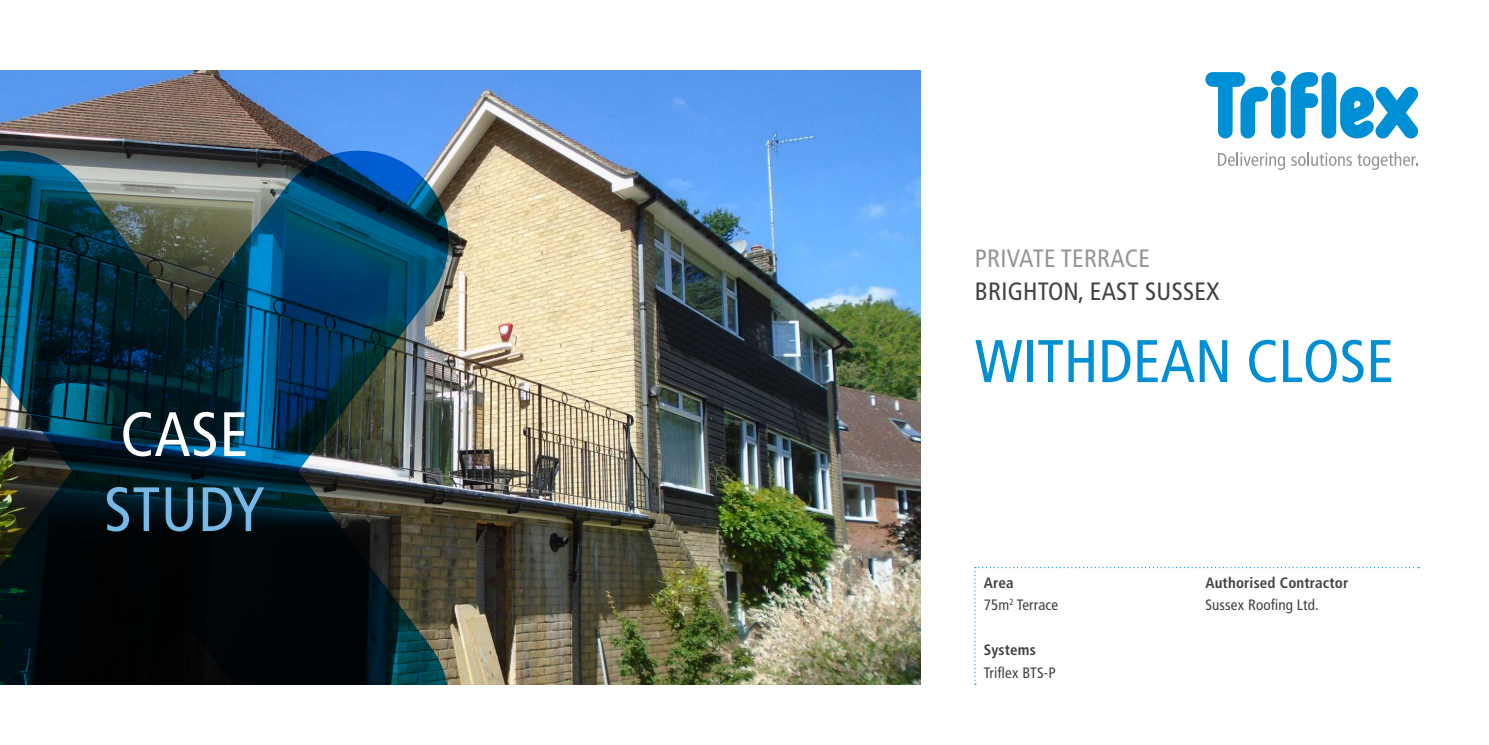
<style>
.page{position:relative;width:1489px;height:745px;background:#fff}
.page>*{position:absolute;margin:0;border:0;box-sizing:border-box;transform-origin:0 0}
.t1{font:condensed 62.5px "Frutiger LT";letter-spacing:.01em;color:#77b9e6}
.t2{font:condensed 62.5px "Frutiger LT";color:#fff}
.Headline{font:condensed 60px "Frutiger LT";color:#008fd5}
.Two-line_Overline{font:condensed 25px "Frutiger LT";letter-spacing:.01em;color:#414042}
.Two-line_Overline-2{font:condensed 25px "Frutiger LT";letter-spacing:.01em;color:#939598}
.Headline-2{font:condensed 15px "Frutiger LT";letter-spacing:.01em;color:#414042}
.Headline-3{font:700 condensed 15px "Frutiger LT";letter-spacing:.01em;color:#414042}
.Paragraph_Style_2{font:condensed 15px "Frutiger LT";letter-spacing:.01em;color:#414042}
.Paragraph_Style_2-2{font:700 condensed 15px "Frutiger LT";letter-spacing:.01em;color:#414042}
</style>
<div class="page">
<svg style="left:1218px;top:152px;width:66px;height:18px"></svg>
<svg style="left:1291px;top:152px;width:60px;height:14px"></svg>
<svg style="left:1357px;top:152px;width:60px;height:18px"></svg>
<svg style="left:1205px;top:72px;width:62px;height:66px"></svg>
<div style="left:1270px;top:87px;width:15px;height:51px;background:#008fd5;border-radius:7px"></div>
<div style="left:1270px;top:71px;width:15px;height:15px;background:#008fd5;border-radius:50%"></div>
<svg style="left:1290px;top:72px;width:28px;height:66px"></svg>
<svg style="left:1340px;top:86px;width:77px;height:53px"></svg>
<div style="left:1321px;top:72px;width:15px;height:66px;background:#008fd5;border-radius:7px"></div>
<svg style="left:974px;top:567px;width:444px;height:117px"></svg>
<img style="left:0;top:71px;width:920px;height:613px">
<img style="left:0;top:151px;width:449px;height:533px">
<h1 class="t2" style="left:120px;top:397px;width:130px">CASE</h1>
<h1 class="t1" style="left:104px;top:472px;width:162px">STUDY</h1>
<p class="Two-line_Overline-2" style="left:974px;top:244px;width:176px">PRIVATE TERRACE</p>
<p class="Two-line_Overline" style="left:974px;top:276px;width:246px">BRIGHTON, EAST SUSSEX</p>
<p class="Headline" style="left:974px;top:326px;width:420px">WITHDEAN CLOSE</p>
<p class="Headline-3" style="left:983px;top:573px;width:31px">Area</p>
<p class="Paragraph_Style_2" style="left:983px;top:596px;width:76px">75m<sup>2</sup> Terrace</p>
<p class="Paragraph_Style_2-2" style="left:983px;top:640px;width:54px">Systems</p>
<p class="Headline-2" style="left:983px;top:663px;width:73px">Triflex BTS-P</p>
<p class="Headline-3" style="left:1205px;top:573px;width:144px">Authorised Contractor</p>
<p class="Headline-2" style="left:1205px;top:596px;width:115px">Sussex Roofing Ltd.</p>
</div>
